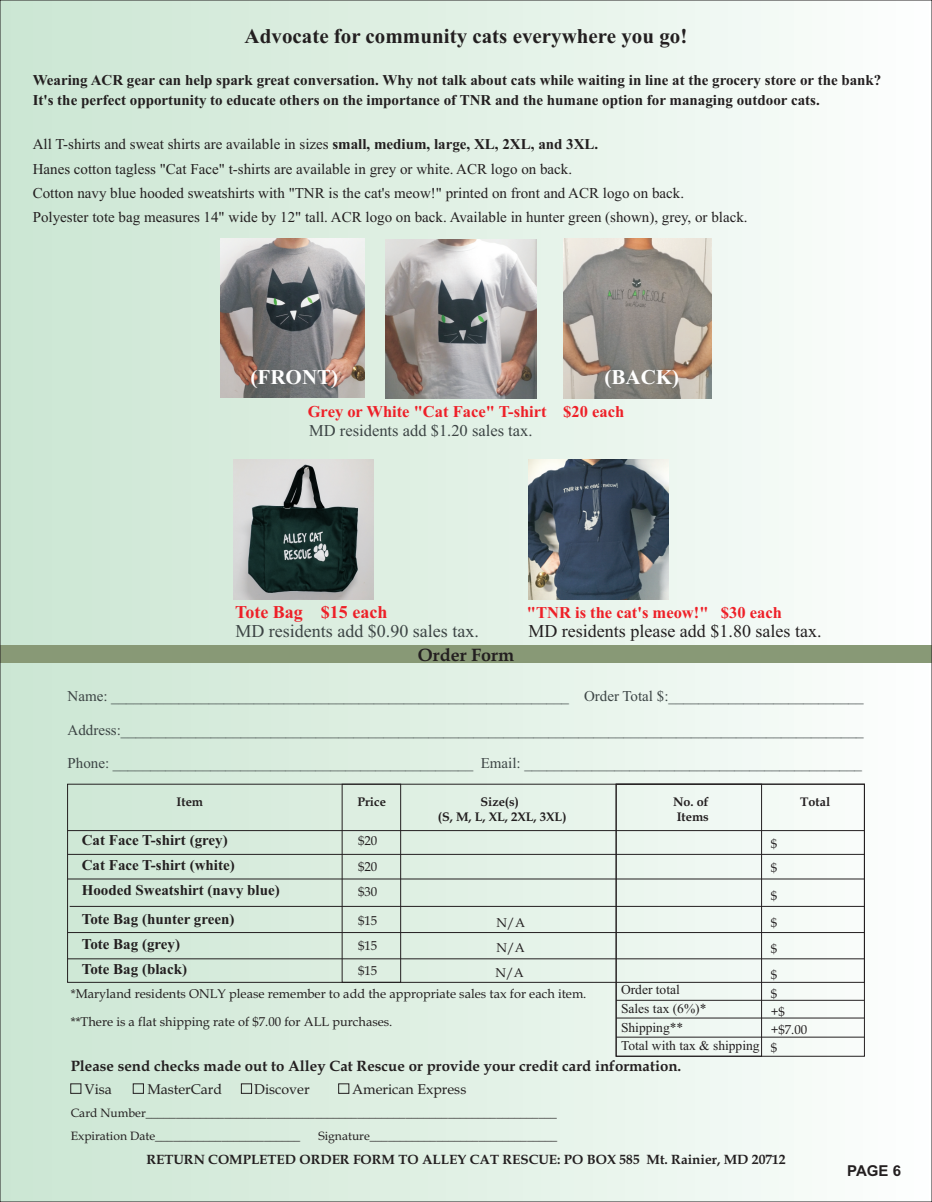
<style>
.page{position:relative;width:932px;height:1202px;background:#fff}
.page>*{position:absolute;margin:0;border:0;box-sizing:border-box;transform-origin:0 0}
.t1{font:700 21px "Times New Roman";color:#231f20}
.t2{font:700 21px "Times New Roman";color:#fff}
.t3{font:18px "Times New Roman";color:#231f20}
.t4{font:18px "Times New Roman";color:#3c4444}
.t5{font:700 18px "Times New Roman";color:#ee2028}
.t6{font:700 18px "Book Antiqua";color:#231f20}
.t7{font:700 16.5px "Times New Roman";color:#ee2028}
.t8{font:16.5px "Times New Roman";color:#3c4444}
.t9{font:15px/24px "Times New Roman";color:#231f20}
.t10{font:700 15px/25.2px "Times New Roman";color:#231f20}
.t11{font:15px "Times New Roman";color:#3c4444}
.t12{font:700 15px "Book Antiqua";color:#231f20}
.t13{font:700 15px "Arial";color:#231f20}
.t14{font:14.1px "Book Antiqua";color:#231f20}
.t15{font:700 13.5px "Book Antiqua";color:#231f20}
.t16{font:13.5px/18.9px "Times New Roman";color:#231f20}
.t17{font:12.75px/26.5px "Book Antiqua";color:#231f20;text-align:justify}
.t18{font:700 12.6px "Book Antiqua";color:#231f20}
.t19{font:12.15px/23.2px "Book Antiqua";color:#231f20}
.s1{font-weight:700}
</style>
<div class="page">
<div style="left:0;top:0;width:932px;height:1202px;background:linear-gradient(to right,#cae5d1,#fafcfb)"></div>
<div style="left:0;top:645px;width:932px;height:18px;background:#889976"></div>
<div style="left:342px;top:783px;width:59px;height:199px;border:1px solid #231f20"></div>
<hr style="left:68px;top:830px;width:796px;height:1px;background:#231f20">
<hr style="left:68px;top:854px;width:796px;height:1px;background:#231f20">
<hr style="left:70px;top:906px;width:794px;height:1px;background:#231f20">
<hr style="left:68px;top:932px;width:796px;height:1px;background:#231f20">
<img style="left:233px;top:459px;width:141px;height:140px">
<img style="left:528px;top:459px;width:140px;height:140px">
<img style="left:564px;top:239px;width:148px;height:159px">
<img style="left:220px;top:238px;width:145px;height:160px">
<img style="left:385px;top:239px;width:151px;height:159px">
<hr style="left:68px;top:878px;width:796px;height:1px;background:#231f20">
<hr style="left:68px;top:958px;width:796px;height:1px;background:#231f20">
<div style="left:133px;top:1083px;width:11px;height:10px;border:1px solid #231f20"></div>
<div style="left:241px;top:1083px;width:11px;height:10px;border:1px solid #231f20"></div>
<div style="left:338px;top:1083px;width:11px;height:10px;border:1px solid #231f20"></div>
<hr style="left:616px;top:1000px;width:248px;height:1px;background:#231f20">
<hr style="left:616px;top:1017px;width:248px;height:1px;background:#231f20">
<hr style="left:616px;top:1036px;width:248px;height:1px;background:#231f20">
<div style="left:615px;top:783px;width:249px;height:273px;border:1px solid #231f20"></div>
<h1 class="t1" style="left:245px;top:29px;width:444px">Advocate for community cats everywhere you go!</h1>
<p class="t10" style="left:33px;top:72px;width:850px;line-height:20px">Wearing ACR gear can help spark great conversation. Why not talk about cats while waiting in line at the grocery store or the bank?<br>It's the perfect opportunity to educate others on the importance of TNR and the humane option for managing outdoor cats.</p>
<p class="t9" style="left:33px;top:134px;width:716px">All T-shirts and sweat shirts are available in sizes <span class="s1">small, medium, large, XL, 2XL, and 3XL.<br></span>Hanes cotton tagless "Cat Face" t-shirts are available in grey or white. ACR logo on back.<br>Cotton navy blue hooded sweatshirts with "TNR is the cat's meow!" printed on front and ACR logo on back.<br>Polyester tote bag measures 14" wide by 12" tall. ACR logo on back. Available in hunter green (shown), grey, or black.</p>
<h1 class="t2" style="left:251px;top:370px;width:89px">(FRONT)</h1>
<h1 class="t2" style="left:604px;top:370px;width:76px">(BACK)</h1>
<p class="t7" style="left:308px;top:406px;width:318px">Grey or White "Cat Face" T-shirt $20 each</p>
<p class="t8" style="left:309px;top:424px;width:225px">MD residents add $1.20 sales tax.</p>
<p class="t5" style="left:235px;top:606px;width:154px">Tote Bag $15 each</p>
<p class="t7" style="left:527px;top:607px;width:256px">"TNR is the cat's meow!" $30 each</p>
<p class="t6" style="left:418px;top:647px;width:98px">Order Form</p>
<p class="t11" style="left:68px;top:691px;width:797px">Name: _____________________________________________________________ Order Total $:__________________________</p>
<p class="t11" style="left:68px;top:724px;width:797px">Address:___________________________________________________________________________________________________</p>
<p class="t11" style="left:68px;top:757px;width:796px">Phone: ________________________________________________ Email: _____________________________________________</p>
<p class="t4" style="left:235px;top:625px;width:245px">MD residents add $0.90 sales tax.</p>
<p class="t3" style="left:528px;top:625px;width:294px">MD residents please add $1.80 sales tax.</p>
<p class="t18" style="left:176px;top:797px;width:28px">Item</p>
<p class="t18" style="left:357px;top:797px;width:30px">Price</p>
<p class="t18" style="left:480px;top:797px;width:40px">Size(s)</p>
<p class="t18" style="left:673px;top:797px;width:37px">No. of</p>
<p class="t18" style="left:800px;top:797px;width:32px">Total</p>
<p class="t18" style="left:438px;top:812px;width:130px">(S, M, L, XL, 2XL, 3XL)</p>
<p class="t18" style="left:676px;top:812px;width:34px">Items</p>
<p class="t17" style="left:770px;top:832px;width:8px">$</p>
<p class="t10" style="left:82px;top:828px;width:199px">Cat Face T-shirt (grey)<br>Cat Face T-shirt (white)<br>Hooded Sweatshirt (navy blue)</p>
<p class="t17" style="left:358px;top:829px;width:21px;line-height:25.2px">$20 $20 $30</p>
<p class="t17" style="left:770px;top:856px;width:8px">$ $ $ $ $</p>
<p class="t17" style="left:770px;top:985px;width:38px;line-height:18.1px;text-align:left">$<br>+$ +$7.00 $</p>
<p class="t10" style="left:82px;top:908px;width:154px">Tote Bag (hunter green)</p>
<p class="t10" style="left:82px;top:957px;width:107px">Tote Bag (black)</p>
<p class="t17" style="left:358px;top:909px;width:21px">$15</p>
<p class="t17" style="left:358px;top:958px;width:21px">$15</p>
<p class="t17" style="left:495px;top:911px;width:31px;line-height:24.8px">N/A N/A N/A</p>
<p class="t10" style="left:82px;top:933px;width:100px">Tote Bag (grey)</p>
<p class="t17" style="left:358px;top:934px;width:21px">$15</p>
<p class="t16" style="left:621px;top:981px;width:140px">Order total<br>Sales tax (6%)*<br>Shipping**<br>Total with tax &amp; shipping</p>
<p class="t17" style="left:71px;top:981px;width:517px;line-height:27.6px">*Maryland residents ONLY please remember to add the appropriate sales tax for each item. **There is a flat shipping rate of $7.00 for ALL purchases.</p>
<p class="t12" style="left:71px;top:1060px;width:612px">Please send checks made out to Alley Cat Rescue or provide your credit card information.</p>
<p class="t14" style="left:84px;top:1083px;width:29px">Visa</p>
<p class="t14" style="left:147px;top:1083px;width:76px">MasterCard</p>
<p class="t14" style="left:254px;top:1083px;width:57px">Discover</p>
<p class="t14" style="left:352px;top:1083px;width:116px">American Express</p>
<p class="t19" style="left:71px;top:1102px;width:487px">Card Number____________________________________________________________________<br>Expiration Date________________________</p>
<p class="t19" style="left:318px;top:1125px;width:240px">Signature_______________________________</p>
<p class="t15" style="left:146px;top:1154px;width:640px">RETURN COMPLETED ORDER FORM TO ALLEY CAT RESCUE: PO BOX 585 Mt. Rainier, MD 20712</p>
<p class="t13" style="left:847px;top:1165px;width:55px">PAGE 6</p>
</div>
